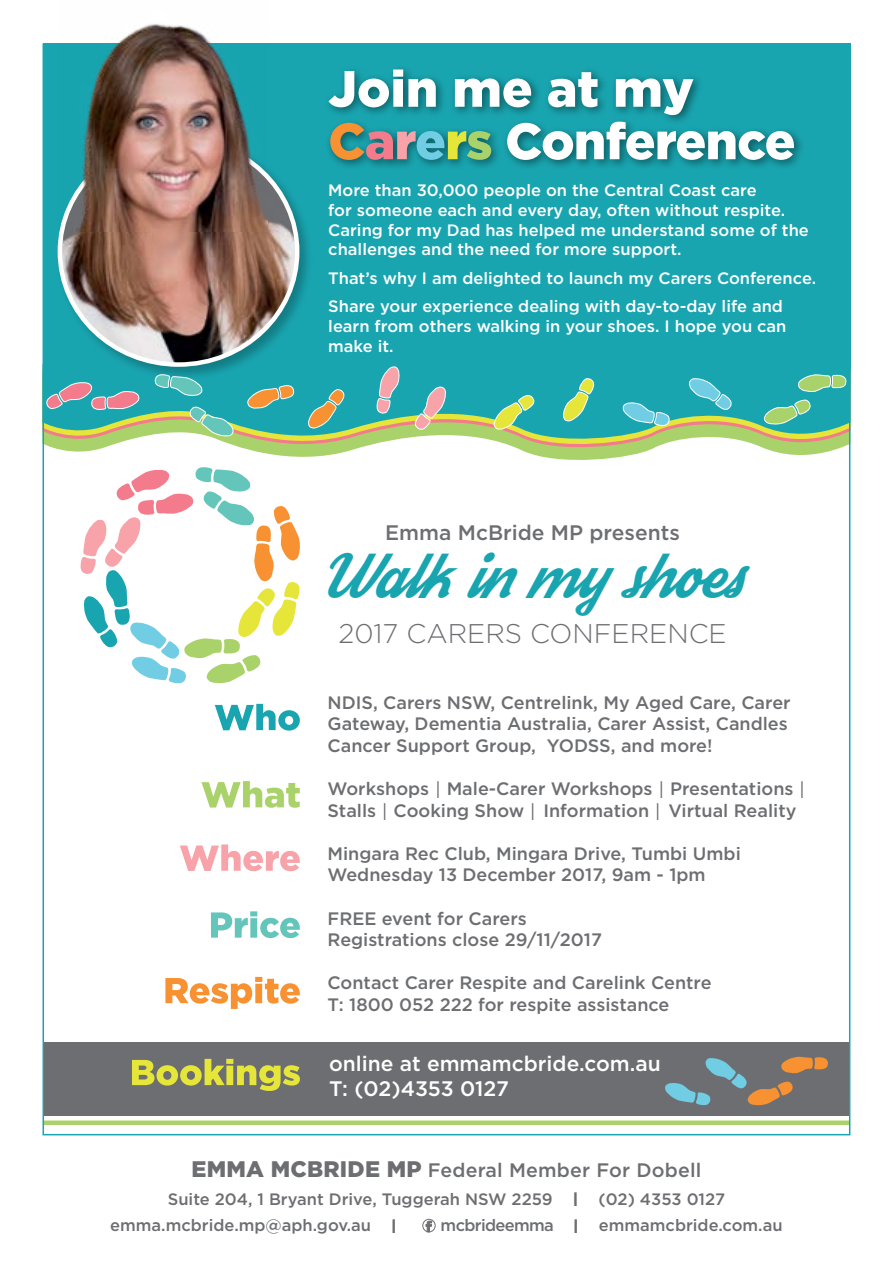
<style>
.page{position:relative;width:893px;height:1263px;background:#fff}
.page>*{position:absolute;margin:0;border:0;box-sizing:border-box;transform-origin:0 0}
.t1{font:900 51px/52.5px "Gotham";letter-spacing:-.015em;color:#fff}
.t2{font:45px "Streetwear";color:#19a5b0}
.t3{font:300 27px "Gotham";color:#6d6e71}
.t4{font:500 21px/25.2px "Gotham";color:#fff}
.t5{font:500 21px "Gotham";color:#6d6e71}
.t6{font:500 19.5px "Gotham";letter-spacing:.01em;color:#6d6e71}
.t7{font:500 18px/21.6px "Gotham";color:#6d6e71}
.t8{font:500 16.5px/19.8px "Gotham";color:#fff}
.t9{font:500 16.5px/26.5px "Gotham";color:#6d6e71}
.s1{color:#f79131}
.s2{color:#f37b8b}
.s3{color:#f7a3a9}
.s4{color:#70cde3}
.s5{color:#e6e63a}
.s6{color:#aad26a}
.s7{font-weight:300;font-size:24px}
.s8{font-weight:900;font-size:22.5px}
.s9{font-size:19.5px}
</style>
<div class="page">
<div style="left:43px;top:1120px;width:807px;height:5px;background:#aad26a"></div>
<svg style="left:421px;top:1219px;width:16px;height:15px"></svg>
<svg style="left:426px;top:1221px;width:6px;height:9px"></svg>
<div style="left:43px;top:44px;width:807px;height:355px;background:#19a5b0"></div>
<div style="left:323px;top:65px;width:482px;height:107px;background:#000;opacity:.45"></div>
<div style="left:43px;top:1042px;width:807px;height:74px;background:#6d6e71"></div>
<svg style="left:286px;top:456px;width:339px;height:4px"></svg>
<svg style="left:264px;top:453px;width:557px;height:3px"></svg>
<svg style="left:54px;top:448px;width:786px;height:5px"></svg>
<svg style="left:46px;top:374px;width:801px;height:74px;fill:#19a5b0"></svg>
<svg style="left:80px;top:467px;width:220px;height:217px"></svg>
<svg style="left:132px;top:1059px;width:168px;height:32px"></svg>
<svg style="left:165px;top:977px;width:135px;height:32px"></svg>
<svg style="left:211px;top:911px;width:89px;height:27px"></svg>
<svg style="left:180px;top:844px;width:120px;height:27px"></svg>
<svg style="left:201px;top:781px;width:99px;height:27px"></svg>
<svg style="left:215px;top:704px;width:85px;height:27px"></svg>
<svg style="left:190px;top:407px;width:43px;height:30px"></svg>
<svg style="left:763px;top:399px;width:47px;height:26px"></svg>
<svg style="left:798px;top:375px;width:48px;height:17px"></svg>
<svg style="left:377px;top:366px;width:23px;height:48px"></svg>
<svg style="left:415px;top:387px;width:32px;height:43px"></svg>
<svg style="left:46px;top:382px;width:93px;height:28px"></svg>
<svg style="left:308px;top:389px;width:36px;height:40px"></svg>
<svg style="left:248px;top:385px;width:46px;height:24px"></svg>
<svg style="left:623px;top:402px;width:47px;height:24px"></svg>
<svg style="left:689px;top:378px;width:42px;height:32px"></svg>
<svg style="left:563px;top:378px;width:31px;height:44px"></svg>
<svg style="left:493px;top:395px;width:41px;height:35px"></svg>
<svg style="left:665px;top:1057px;width:163px;height:48px"></svg>
<div style="left:56px;top:135px;width:258px;height:246px;background:#000;opacity:.25"></div>
<img style="left:60px;top:139px;width:237px;height:226px">
<svg style="left:154px;top:374px;width:49px;height:22px"></svg>
<div style="left:422px;top:1219px;width:14px;height:13px;border:1px solid #6d6e71;border-radius:50%"></div>
<img style="left:58px;top:24px;width:209px;height:207px">
<h1 class="t1" style="left:328px;top:62px;width:469px">Join me at my<br><span class="s1">C</span><span class="s2">a</span><span class="s3">r</span><span class="s4">e</span><span class="s5">r</span><span class="s6">s</span> Conference</h1>
<p class="t8" style="left:328px;top:180px;width:482px">More than 30,000 people on the Central Coast care<br>for someone each and every day, often without respite.<br>Caring for my Dad has helped me understand some of the challenges and the need for more support.</p>
<p class="t8" style="left:328px;top:264px;width:489px;line-height:28.3px">That’s why I am delighted to launch my Carers Conference.<br>Share your experience dealing with day-to-day life and</p>
<p class="t8" style="left:328px;top:316px;width:460px">learn from others walking in your shoes. I hope you can make it.</p>
<p class="t5" style="left:385px;top:518px;width:296px">Emma McBride MP presents</p>
<h2 class="t2" style="left:320px;top:556px;width:427px">Walk in my shoes</h2>
<h3 class="t3" style="left:338px;top:616px;width:390px">2017 CARERS CONFERENCE</h3>
<p class="t7" style="left:328px;top:691px;width:465px">NDIS, Carers NSW, Centrelink, My Aged Care, Carer<br>Gateway, Dementia Australia, Carer Assist, Candles<br>Cancer Support Group, YODSS, and more!</p>
<p class="t7" style="left:328px;top:777px;width:479px">Workshops <span class="s7">I</span> Male-Carer Workshops <span class="s7">I</span> Presentations <span class="s7">I<br></span>Stalls <span class="s7">I</span> Cooking Show <span class="s7">I</span> Information <span class="s7">I</span> Virtual Reality</p>
<p class="t7" style="left:328px;top:842px;width:415px">Mingara Rec Club, Mingara Drive, Tumbi Umbi<br>Wednesday 13 December 2017, 9am - 1pm</p>
<p class="t7" style="left:328px;top:907px;width:276px">FREE event for Carers<br>Registrations close 29/11/2017</p>
<p class="t7" style="left:328px;top:972px;width:386px">Contact Carer Respite and Carelink Centre<br>T: 1800 052 222 for respite assistance</p>
<p class="t4" style="left:329px;top:1051px;width:333px">online at emmamcbride.com.au<br>T: (02)4353 0127</p>
<p class="t6" style="left:191px;top:1157px;width:511px"><span class="s8">EMMA MCBRIDE MP</span> Federal Member For Dobell</p>
<p class="t9" style="left:110px;top:1185px;width:616px;text-indent:58px">Suite 204, 1 Bryant Drive, Tuggerah NSW 2259 <span class="s9">I</span> (02) 4353 0127 emma.mcbride.mp@aph.gov.au <span class="s9">I</span></p>
<p class="t9" style="left:441px;top:1212px;width:343px">mcbrideemma <span class="s9">I</span> emmamcbride.com.au</p>
</div>
